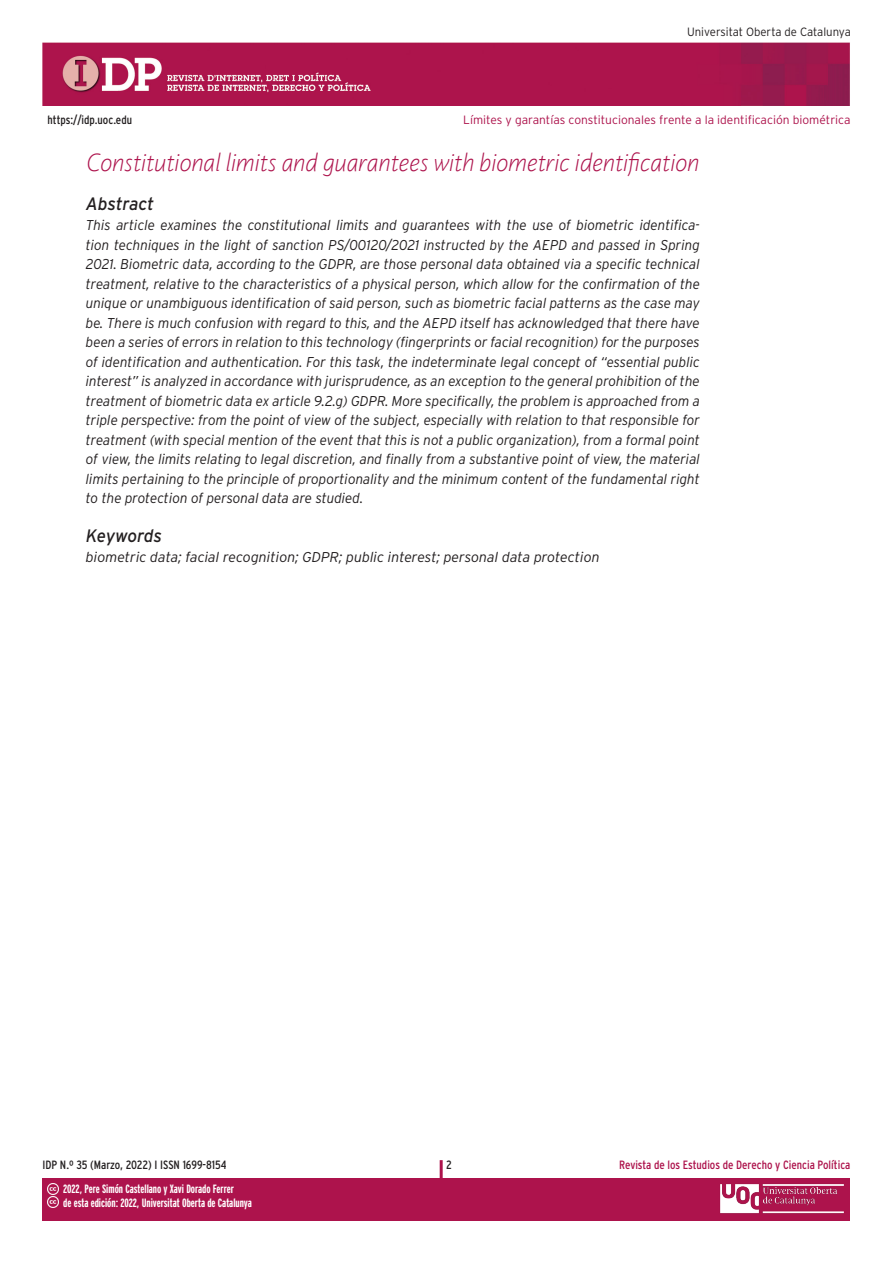
<style>
.page{position:relative;width:893px;height:1263px;background:#fff}
.page>*{position:absolute;margin:0;border:0;box-sizing:border-box;transform-origin:0 0}
._02_titulo_segundo_i{font:italic 24px "Pragma ND Light";color:#ad134c;scale:.95 1}
._02_abstract{font:italic 18px "Interstate";letter-spacing:-.005em;color:#231f20;scale:.95 1}
._02_abstract_text{font:italic 300 14.25px/19.5px "Interstate";color:#231f20;text-align:justify;scale:.95 1}
._02_abstract_text-2{font:italic 300 14.25px "Interstate";color:#231f20}
.t1{font:700 extra-condensed 12px/14.4px "Interstate";color:#fff}
.t2{font:300 12px "Interstate";color:#ad134c}
.t3{font:condensed 12px "Interstate";color:#231f20}
.t4{font:condensed 12px "Interstate";color:#ad134c}
.t5{font:300 12px "Interstate";color:#231f20;scale:.95 1}
</style>
<div class="page">
<img style="left:43px;top:43px;width:807px;height:63px">
<div style="left:43px;top:1178px;width:807px;height:42px;background:#ad134c"></div>
<hr style="left:440px;top:1160px;width:3px;height:44px;background:#ad134c">
<img style="left:720px;top:1184px;width:124px;height:30px">
<svg style="left:47px;top:1183px;width:11px;height:25px"></svg>
<p class="t3" style="left:48px;top:113px;width:86px">https://idp.uoc.edu</p>
<p class="t5" style="left:687px;top:25px;width:174px">Universitat Oberta de Catalunya</p>
<p class="t2" style="left:463px;top:113px;width:389px">Límites y garantías constitucionales frente a la identificación biométrica</p>
<p class="_02_titulo_segundo_i" style="left:86px;top:148px;width:647px">Constitutional limits and guarantees with biometric identification</p>
<p class="_02_abstract" style="left:86px;top:194px;width:73px">Abstract</p>
<p class="_02_abstract_text" style="left:86px;top:215px;width:648px">This article examines the constitutional limits and guarantees with the use of biometric identifica&shy;tion techniques in the light of sanction PS/00120/2021 instructed by the AEPD and passed in Spring 2021. Biometric data, according to the GDPR, are those personal data obtained via a specific technical treatment, relative to the characteristics of a physical person, which allow for the confirmation of the unique or unambiguous identification of said person, such as biometric facial patterns as the case may be. There is much confusion with regard to this, and the AEPD itself has acknowledged that there have been a series of errors in relation to this technology (fingerprints or facial recognition) for the purposes of identification and authentication. For this task, the indeterminate legal concept of “essential public interest” is analyzed in accordance with jurisprudence, as an exception to the general prohibition of the treatment of biometric data ex article 9.2.g) GDPR. More specifically, the problem is approached from a triple perspective: from the point of view of the subject, especially with relation to that responsible for treatment (with special mention of the event that this is not a public organization), from a formal point of view, the limits relating to legal discretion, and finally from a substantive point of view, the material limits pertaining to the principle of proportionality and the minimum content of the fundamental right to the protection of personal data are studied.</p>
<p class="_02_abstract" style="left:86px;top:526px;width:82px">Keywords</p>
<p class="_02_abstract_text-2" style="left:86px;top:548px;width:515px">biometric data; facial recognition; GDPR; public interest; personal data protection</p>
<p class="t3" style="left:43px;top:1158px;width:186px">IDP N.º 35 (Marzo, 2022) I ISSN 1699-8154</p>
<p class="t3" style="left:446px;top:1158px;width:7px">2</p>
<p class="t4" style="left:619px;top:1158px;width:233px">Revista de los Estudios de Derecho y Ciencia Política</p>
<p class="t1" style="left:63px;top:1181px;width:190px">2022, Pere Simón Castellano y Xavi Dorado Ferrer<br>de esta edición: 2022, Universitat Oberta de Catalunya</p>
</div>
